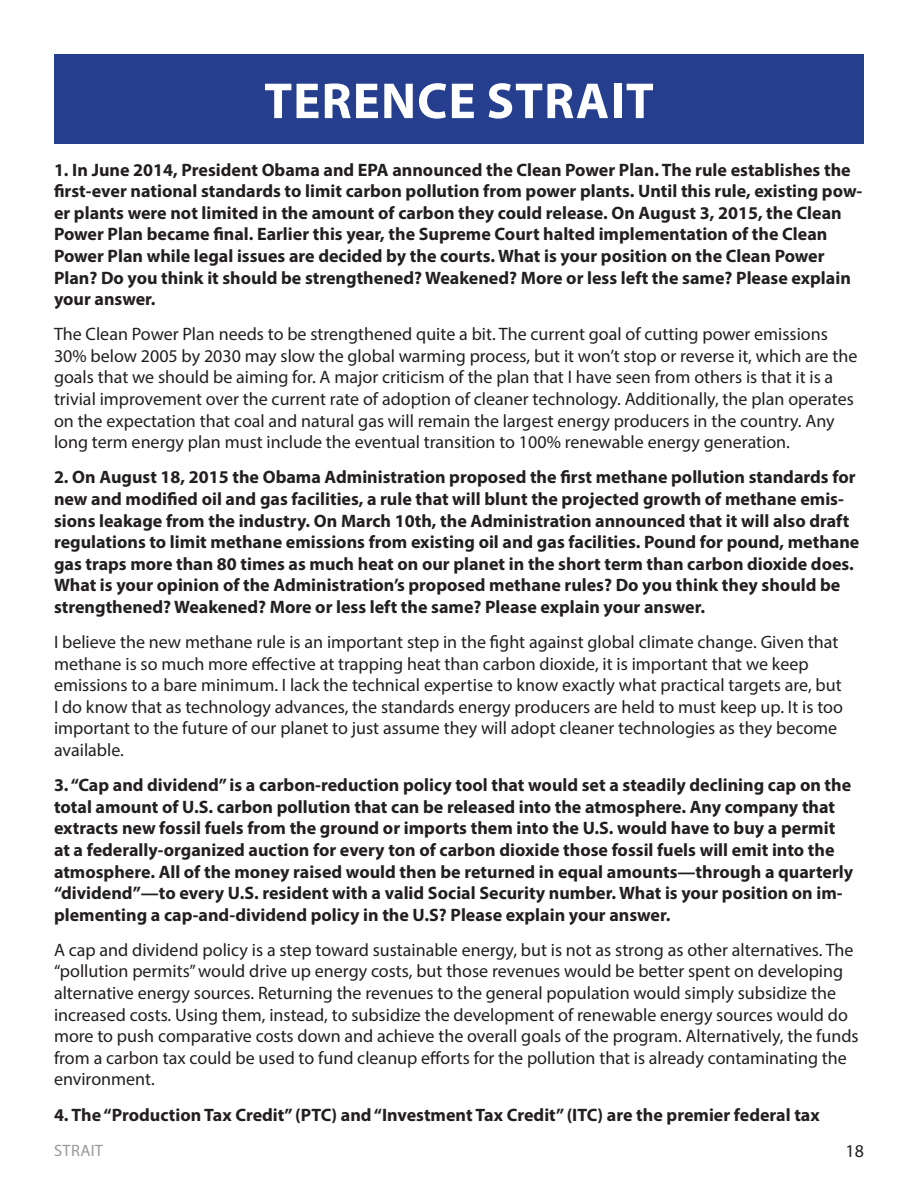
<style>
.page{position:relative;width:918px;height:1188px;background:#fff}
.page>*{position:absolute;margin:0;border:0;box-sizing:border-box;transform-origin:0 0}
.t1{font:700 51px "Myriad Pro";letter-spacing:.02em;color:#fff}
.Questions{font:700 18px/21.6px "Myriad Pro";color:#231f20}
.Answers{font:18px/21.6px "Myriad Pro";color:#231f20}
.t2{font:16.5px "Myriad Pro";letter-spacing:.02em;color:#97999c}
</style>
<div class="page">
<div style="left:54px;top:54px;width:810px;height:90px;background:#253f8e"></div>
<p class="t1" style="left:264px;top:68px;width:391px">TERENCE STRAIT</p>
<p class="Questions" style="left:54px;top:158px;width:810px">1. In June 2014, President Obama and EPA announced the Clean Power Plan. The rule establishes the first-ever national standards to limit carbon pollution from power plants. Until this rule, existing pow&shy;er plants were not limited in the amount of carbon they could release. On August 3, 2015, the Clean Power Plan became final. Earlier this year, the Supreme Court halted implementation of the Clean Power Plan while legal issues are decided by the courts. What is your position on the Clean Power Plan? Do you think it should be strengthened? Weakened? More or less left the same? Please explain your answer.</p>
<p class="Answers" style="left:54px;top:323px;width:805px">The Clean Power Plan needs to be strengthened quite a bit. The current goal of cutting power emissions 30% below 2005 by 2030 may slow the global warming process, but it won’t stop or reverse it, which are the goals that we should be aiming for. A major criticism of the plan that I have seen from others is that it is a trivial improvement over the current rate of adoption of cleaner technology. Additionally, the plan operates on the expectation that coal and natural gas will remain the largest energy producers in the country. Any long term energy plan must include the eventual transition to 100% renewable energy generation.</p>
<p class="Questions" style="left:54px;top:466px;width:807px">2. On August 18, 2015 the Obama Administration proposed the first methane pollution standards for new and modified oil and gas facilities, a rule that will blunt the projected growth of methane emis&shy;sions leakage from the industry. On March 10th, the Administration announced that it will also draft regulations to limit methane emissions from existing oil and gas facilities. Pound for pound, methane gas traps more than 80 times as much heat on our planet in the short term than carbon dioxide does.<br>What is your opinion of the Administration’s proposed methane rules? Do you think they should be strengthened? Weakened? More or less left the same? Please explain your answer.</p>
<p class="Answers" style="left:54px;top:631px;width:791px">I believe the new methane rule is an important step in the fight against global climate change. Given that methane is so much more effective at trapping heat than carbon dioxide, it is important that we keep emissions to a bare minimum. I lack the technical expertise to know exactly what practical targets are, but I do know that as technology advances, the standards energy producers are held to must keep up. It is too important to the future of our planet to just assume they will adopt cleaner technologies as they become available.</p>
<p class="Questions" style="left:54px;top:774px;width:801px">3. “Cap and dividend” is a carbon-reduction policy tool that would set a steadily declining cap on the total amount of U.S. carbon pollution that can be released into the atmosphere. Any company that extracts new fossil fuels from the ground or imports them into the U.S. would have to buy a permit at a federally-organized auction for every ton of carbon dioxide those fossil fuels will emit into the atmosphere. All of the money raised would then be returned in equal amounts—through a quarterly “dividend”—to every U.S. resident with a valid Social Security number. What is your position on im&shy;plementing a cap-and-dividend policy in the U.S? Please explain your answer.</p>
<p class="Answers" style="left:54px;top:939px;width:806px">A cap and dividend policy is a step toward sustainable energy, but is not as strong as other alternatives. The “pollution permits” would drive up energy costs, but those revenues would be better spent on developing alternative energy sources. Returning the revenues to the general population would simply subsidize the increased costs. Using them, instead, to subsidize the development of renewable energy sources would do more to push comparative costs down and achieve the overall goals of the program. Alternatively, the funds from a carbon tax could be used to fund cleanup efforts for the pollution that is already contaminating the environment.</p>
<p class="Questions" style="left:54px;top:1103px;width:767px">4. The “Production Tax Credit” (PTC) and “Investment Tax Credit” (ITC) are the premier federal tax</p>
<p class="t2" style="left:54px;top:1140px;width:51px">STRAIT</p>
<p class="Answers" style="left:846px;top:1140px;width:20px">18</p>
</div>
